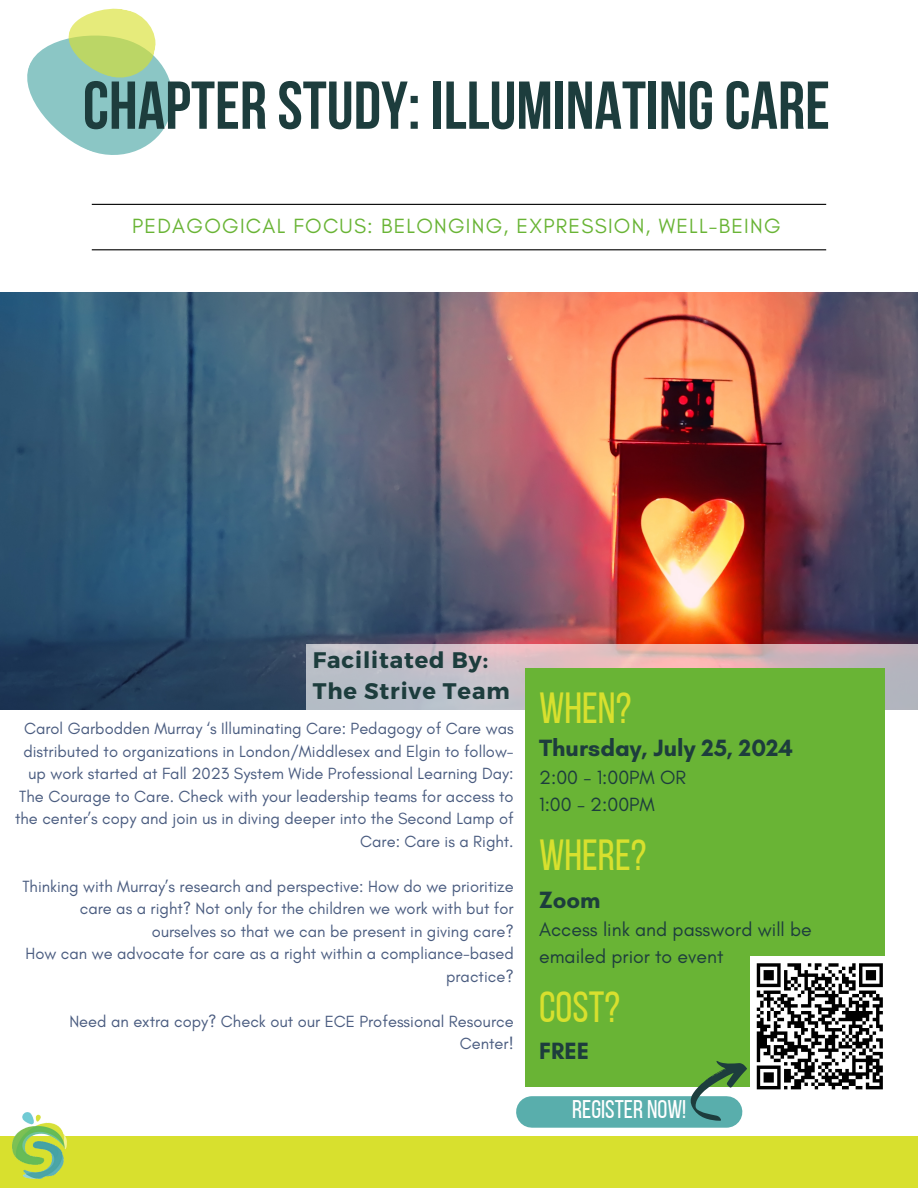
<style>
.page{position:relative;width:918px;height:1188px;background:#fff}
.page>*{position:absolute;margin:0;border:0;box-sizing:border-box;transform-origin:0 0}
.t1{font:700 67.5px "Bebas Neue";color:#1d3d3d}
.t2{font:43.5px "Bebas Neue";color:#d8e02e}
.t3{font:25.5px "Bebas Neue";color:#fff}
.t4{font:700 24px "Glacial Indifference";color:#1d3d3d}
.t5{font:700 22.5px/30.3px "Montserrat";letter-spacing:.04em;color:#1d3d3d}
.t6{font:21px "Glacial Indifference";letter-spacing:.06em;color:#69b435}
.t7{font:19.5px/27px "Glacial Indifference";color:#1d3d3d}
.t8{font:16.5px/22.5px "Glacial Indifference";color:#4a5c80;text-align:right}
</style>
<div class="page">
<img style="left:0;top:292px;width:918px;height:418px">
<svg style="left:306px;top:644px;width:612px;height:66px;background:#c9bbbf"></svg>
<div style="left:525px;top:669px;width:360px;height:418px;background:#69b435"></div>
<hr style="left:92px;top:204px;width:734px;height:1px;background:#000">
<hr style="left:92px;top:249px;width:734px;height:1px;background:#000">
<svg style="left:27px;top:8px;width:146px;height:147px"></svg>
<div style="left:0;top:1137px;width:918px;height:51px;background:#d8e02e"></div>
<img style="left:12px;top:1112px;width:54px;height:67px">
<div style="left:532px;top:1096px;width:195px;height:32px;background:#59aeac"></div>
<div style="left:750px;top:956px;width:140px;height:140px;background:#fff"></div>
<svg style="left:678px;top:963px;width:205px;height:165px"></svg>
<h1 class="t1" style="left:83px;top:78px;width:749px">CHAPTER STUDY: ILLUMINATINGCARE</h1>
<h5 class="t6" style="left:132px;top:213px;width:650px">PEDAGOGICAL FOCUS: BELONGING, EXPRESSION, WELL-BEING</h5>
<p class="t5" style="left:313px;top:644px;width:198px">Facilitated By:<br>The Strive Team</p>
<h2 class="t8" style="left:15px;top:717px;width:500px">Carol Garbodden Murray ‘s Illuminating Care: Pedagogy of Care was distributed to organizations in London/Middlesex and Elgin to follow&shy;up work started at Fall 2023 System Wide Professional Learning Day:<br>The Courage to Care. Check with your leadership teams for access to the center’s copy and join us in diving deeper into the Second Lamp of Care: Care is a Right.</h2>
<h3 class="t8" style="left:22px;top:875px;width:493px">Thinking with Murray’s research and perspective: How do we prioritize care as a right? Not only for the children we work with but for ourselves so that we can be present in giving care?</h3>
<p class="t8" style="left:26px;top:942px;width:490px">How can we advocate for care as a right within a compliance-based practice?</p>
<p class="t8" style="left:69px;top:1010px;width:446px">Need an extra copy? Check out our ECE Professional Resource<br>Center!</p>
<p class="t2" style="left:539px;top:691px;width:94px">WHEN?</p>
<h6 class="t4" style="left:539px;top:733px;width:255px">Thursday, July 25, 2024</h6>
<h6 class="t7" style="left:539px;top:764px;width:149px">2:00 - 1:00PM OR<br>1:00 - 2:00PM</h6>
<h2 class="t2" style="left:539px;top:837px;width:109px">WHERE?</h2>
<p class="t4" style="left:539px;top:885px;width:63px">Zoom</p>
<p class="t7" style="left:539px;top:916px;width:274px">Access link and password will be emailed prior to event</p>
<h4 class="t2" style="left:539px;top:990px;width:82px">COST?</h4>
<h2 class="t4" style="left:539px;top:1036px;width:51px">FREE</h2>
<p class="t3" style="left:572px;top:1099px;width:116px">REGISTER NOW!</p>
</div>
